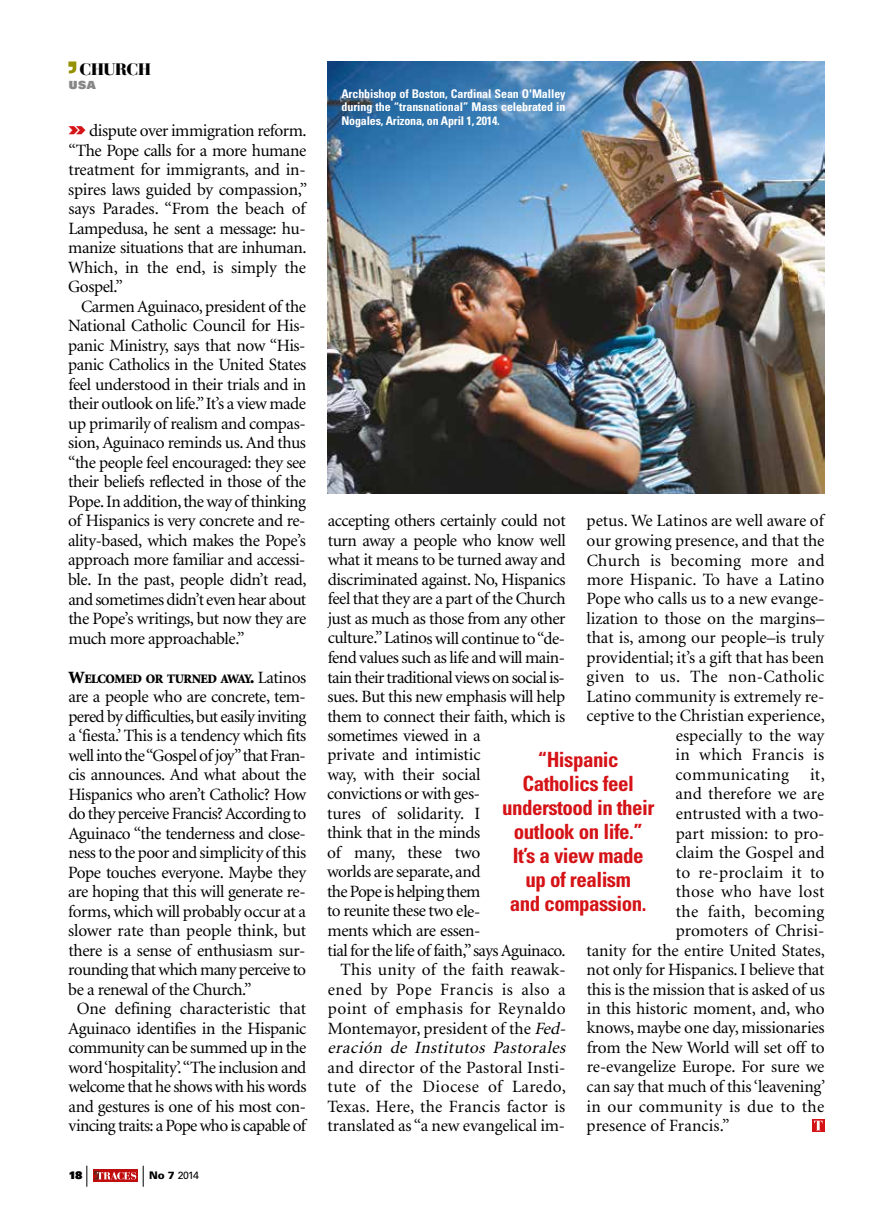
<style>
.page{position:relative;width:893px;height:1212px;background:#fff}
.page>*{position:absolute;margin:0;border:0;box-sizing:border-box;transform-origin:0 0}
.t1{font:700 condensed 21px/24px "Univers";letter-spacing:-.025em;color:#d51317;text-align:center}
.t2{font:17.25px/19.5px "Minion";letter-spacing:-.02em;color:#000;text-align:justify}
.t3{font:17.25px "Minion";color:#000}
.t4{font:17.25px "Minion";letter-spacing:-.04em;color:#000}
.t5{font:17.25px "Minion";letter-spacing:.02em;color:#000}
.t6{font:17.25px "Minion";letter-spacing:.005em;color:#000}
.t7{font:17.25px "Minion";letter-spacing:.015em;color:#000}
.t8{font:17.25px "Minion";letter-spacing:.01em;color:#000}
.t9{font:italic 17.25px "Minion";color:#000}
.t10{font:17.25px "Minion";letter-spacing:.025em;color:#000}
.t11{font:17.25px "Minion";letter-spacing:.03em;color:#000}
.t12{font:900 16.5px "Bauer Bodoni";color:#000}
.t13{font:900 12.9px "Minion";color:#000}
.t14{font:700 condensed 12px/13.5px "Univers";letter-spacing:-.005em;color:#fff;text-align:justify}
.t15{font:900 11.25px "Univers";color:#878787}
.t16{font:10.5px "Univers";color:#000}
.t17{font:900 10.5px "Univers";color:#000}
.s1{font-family:"Univers";font-weight:900;font-stretch:expanded;font-size:18px;color:#d51317}
.s2{font-size:17.25px}
.s3{font-weight:400;font-size:17.25px}
.s4{font-weight:900}
.s5{font-style:italic}
</style>
<div class="page">
<svg style="left:68px;top:61px;width:8px;height:12px"></svg>
<svg style="left:812px;top:1119px;width:12px;height:12px"></svg>
<svg style="left:814px;top:1121px;width:8px;height:9px"></svg>
<img style="left:328px;top:61px;width:496px;height:433px">
<svg style="left:143px;top:1166px;width:1px;height:21px"></svg>
<div style="left:93px;top:1169px;width:45px;height:13px;background:#c00d0e"></div>
<svg style="left:94px;top:1171px;width:42px;height:9px"></svg>
<svg style="left:87px;top:1166px;width:1px;height:21px"></svg>
<p class="t12" style="left:80px;top:59px;width:73px">CHURCH</p>
<p class="t15" style="left:69px;top:78px;width:29px">USA</p>
<p class="t2" style="left:68px;top:122px;width:240px"><span class="s1">»</span> dispute over immigration reform. “The Pope calls for a more humane treatment for immigrants, and in&shy;spires laws guided by compassion,” says Parades. “From the beach of Lampedusa, he sent a message: hu&shy;manize situations that are inhuman.<br>Which, in the end, is simply the Gospel.”</p>
<p class="t2" style="left:68px;top:297px;width:240px;text-indent:13px">Carmen Aguinaco,president of the National Catholic Council for His&shy;panic Ministry, says that now “His&shy;panic Catholics in the United States feel understood in their trials and in their outlook on life.”It’s a view made up primarily of realism and compas&shy;sion, Aguinaco reminds us.And thus “the people feel encouraged: they see their beliefs reflected in those of the Pope.In addition,the way of thinking of Hispanics is very concrete and re&shy;ality-based, which makes the Pope’s approach more familiar and accessi&shy;ble. In the past, people didn’t read, and sometimes didn’t even hear about the Pope’s writings, but now they are much more approachable.”</p>
<p class="t13" style="left:68px;top:672px;width:239px"><span class="s2">W</span>ELCOMED OR TURNED AWAY<span class="s2">.</span> <span class="s3">Latinos</span></p>
<p class="t2" style="left:68px;top:687px;width:239px">are a people who are concrete, tem-</p>
<p class="t2" style="left:68px;top:707px;width:240px">pered by difficulties,but easily inviting</p>
<p class="t2" style="left:69px;top:726px;width:239px">a ‘fiesta.’ This is a tendency which fits</p>
<p class="t4" style="left:69px;top:746px;width:239px">well into the“Gospel of joy”that Fran-</p>
<p class="t2" style="left:68px;top:765px;width:239px">cis announces. And what about the</p>
<p class="t2" style="left:68px;top:785px;width:239px">Hispanics who aren’t Catholic? How</p>
<p class="t4" style="left:68px;top:805px;width:239px">do they perceive Francis?According to</p>
<p class="t2" style="left:68px;top:824px;width:239px">Aguinaco “the tenderness and close-</p>
<p class="t2" style="left:68px;top:843px;width:239px">ness to the poor and simplicity of this</p>
<p class="t2" style="left:68px;top:863px;width:239px">Pope touches everyone. Maybe they</p>
<p class="t2" style="left:68px;top:882px;width:239px">are hoping that this will generate re-</p>
<p class="t2" style="left:68px;top:902px;width:239px">forms, which will probably occur at a</p>
<p class="t2" style="left:68px;top:921px;width:239px">slower rate than people think, but</p>
<p class="t2" style="left:68px;top:941px;width:238px">there is a sense of enthusiasm sur-</p>
<p class="t4" style="left:68px;top:961px;width:239px">rounding that which many perceive to</p>
<p class="t2" style="left:68px;top:980px;width:185px">be a renewal of the Church.”</p>
<p class="t2" style="left:77px;top:999px;width:231px">One defining characteristic that</p>
<p class="t2" style="left:68px;top:1019px;width:240px">Aguinaco identifies in the Hispanic</p>
<p class="t2" style="left:69px;top:1038px;width:239px">community can be summed up in the</p>
<p class="t2" style="left:69px;top:1058px;width:239px">word‘hospitality’.“The inclusion and</p>
<p class="t2" style="left:69px;top:1077px;width:239px">welcome that he shows with his words</p>
<p class="t2" style="left:69px;top:1097px;width:239px">and gestures is one of his most con-</p>
<p class="t4" style="left:69px;top:1117px;width:239px">vincing traits: a Pope who is capable of</p>
<p class="t17" style="left:69px;top:1168px;width:15px">18</p>
<p class="t16" style="left:149px;top:1169px;width:51px"><span class="s4">No 7</span> 2014</p>
<p class="t14" style="left:341px;top:87px;width:226px">Archbishop of Boston, Cardinal Sean O'Malley during the “transnational” Mass celebrated in Nogales, Arizona, on April 1, 2014.</p>
<p class="t2" style="left:328px;top:512px;width:239px">accepting others certainly could not</p>
<p class="t2" style="left:328px;top:531px;width:239px">turn away a people who know well</p>
<p class="t2" style="left:328px;top:551px;width:239px">what it means to be turned away and</p>
<p class="t2" style="left:328px;top:570px;width:239px">discriminated against. No, Hispanics</p>
<p class="t2" style="left:328px;top:590px;width:239px">feel that they are a part of the Church</p>
<p class="t2" style="left:328px;top:609px;width:239px">just as much as those from any other</p>
<p class="t2" style="left:328px;top:629px;width:239px">culture.”Latinos will continue to“de-</p>
<p class="t2" style="left:328px;top:648px;width:239px">fend values such as life and will main-</p>
<p class="t4" style="left:328px;top:668px;width:239px">tain their traditional views on social is-</p>
<p class="t2" style="left:327px;top:687px;width:239px">sues. But this new emphasis will help</p>
<p class="t2" style="left:327px;top:707px;width:239px">them to connect their faith, which is</p>
<p class="t2" style="left:327px;top:726px;width:155px">sometimes viewed in a</p>
<p class="t2" style="left:327px;top:746px;width:155px">private and intimistic</p>
<p class="t2" style="left:327px;top:765px;width:155px">way, with their social</p>
<p class="t2" style="left:327px;top:785px;width:154px">convictions or with ges-</p>
<p class="t2" style="left:327px;top:804px;width:155px">tures of solidarity. I</p>
<p class="t2" style="left:327px;top:824px;width:155px">think that in the minds</p>
<p class="t2" style="left:327px;top:843px;width:155px">of many, these two</p>
<p class="t2" style="left:327px;top:863px;width:155px">worlds are separate, and</p>
<p class="t4" style="left:327px;top:883px;width:155px">the Pope is helping them</p>
<p class="t2" style="left:327px;top:902px;width:155px">to reunite these two ele-</p>
<p class="t2" style="left:328px;top:921px;width:154px">ments which are essen-</p>
<p class="t2" style="left:328px;top:941px;width:240px">tial for the life of faith,”saysAguinaco.</p>
<p class="t8" style="left:341px;top:961px;width:227px">This unity of the faith reawak-</p>
<p class="t11" style="left:328px;top:980px;width:239px">ened by Pope Francis is also a</p>
<p class="t10" style="left:328px;top:1000px;width:239px">point of emphasis for Reynaldo</p>
<p class="t2" style="left:328px;top:1019px;width:243px">Montemayor, president of the <span class="s5">Fed-</span></p>
<p class="t9" style="left:328px;top:1039px;width:243px">eración de Institutos Pastorales</p>
<p class="t2" style="left:327px;top:1058px;width:240px">and director of the Pastoral Insti&shy;tute of the Diocese of Laredo, Texas. Here, the Francis factor is translated as “a new evangelical im-</p>
<p class="t3" style="left:586px;top:512px;width:239px">petus. We Latinos are well aware of</p>
<p class="t3" style="left:586px;top:532px;width:240px">our growing presence, and that the</p>
<p class="t5" style="left:587px;top:551px;width:239px">Church is becoming more and</p>
<p class="t8" style="left:587px;top:571px;width:239px">more Hispanic. To have a Latino</p>
<p class="t3" style="left:586px;top:590px;width:239px">Pope who calls us to a new evange-</p>
<p class="t3" style="left:586px;top:610px;width:239px">lization to those on the margins–</p>
<p class="t3" style="left:586px;top:629px;width:239px">that is, among our people–is truly</p>
<p class="t2" style="left:586px;top:648px;width:239px">providential; it’s a gift that has been</p>
<p class="t5" style="left:586px;top:668px;width:239px">given to us. The non-Catholic</p>
<p class="t3" style="left:586px;top:688px;width:239px">Latino community is extremely re-</p>
<p class="t3" style="left:586px;top:707px;width:240px">ceptive to the Christian experience,</p>
<p class="t6" style="left:676px;top:727px;width:150px">especially to the way</p>
<p class="t5" style="left:676px;top:746px;width:150px">in which Francis is</p>
<p class="t5" style="left:676px;top:766px;width:151px">communicating it,</p>
<p class="t6" style="left:676px;top:785px;width:150px">and therefore we are</p>
<p class="t3" style="left:676px;top:805px;width:150px">entrusted with a two-</p>
<p class="t3" style="left:676px;top:824px;width:150px">part mission: to pro-</p>
<p class="t3" style="left:676px;top:844px;width:150px">claim the Gospel and</p>
<p class="t7" style="left:676px;top:863px;width:150px">to re-proclaim it to</p>
<p class="t5" style="left:676px;top:883px;width:150px">those who have lost</p>
<p class="t7" style="left:676px;top:902px;width:150px">the faith, becoming</p>
<p class="t6" style="left:676px;top:922px;width:150px">promoters of Chrisi-</p>
<p class="t2" style="left:587px;top:941px;width:240px">tanity for the entire United States,</p>
<p class="t2" style="left:587px;top:960px;width:239px">not only for Hispanics. I believe that</p>
<p class="t2" style="left:587px;top:980px;width:240px">this is the mission that is asked of us</p>
<p class="t2" style="left:587px;top:999px;width:239px">in this historic moment, and, who</p>
<p class="t2" style="left:587px;top:1019px;width:239px">knows, maybe one day, missionaries</p>
<p class="t2" style="left:587px;top:1038px;width:239px">from the New World will set off to</p>
<p class="t2" style="left:587px;top:1058px;width:239px">re-evangelize Europe. For sure we</p>
<p class="t2" style="left:587px;top:1077px;width:240px">can say that much of this‘leavening’</p>
<p class="t7" style="left:587px;top:1097px;width:239px">in our community is due to the</p>
<p class="t6" style="left:586px;top:1117px;width:145px">presence of Francis.”</p>
<p class="t1" style="left:502px;top:747px;width:154px">“Hispanic<br>Catholics feel understood in their outlook on life.”<br>It’s a view made up of realism<br>and compassion.</p>
</div>
